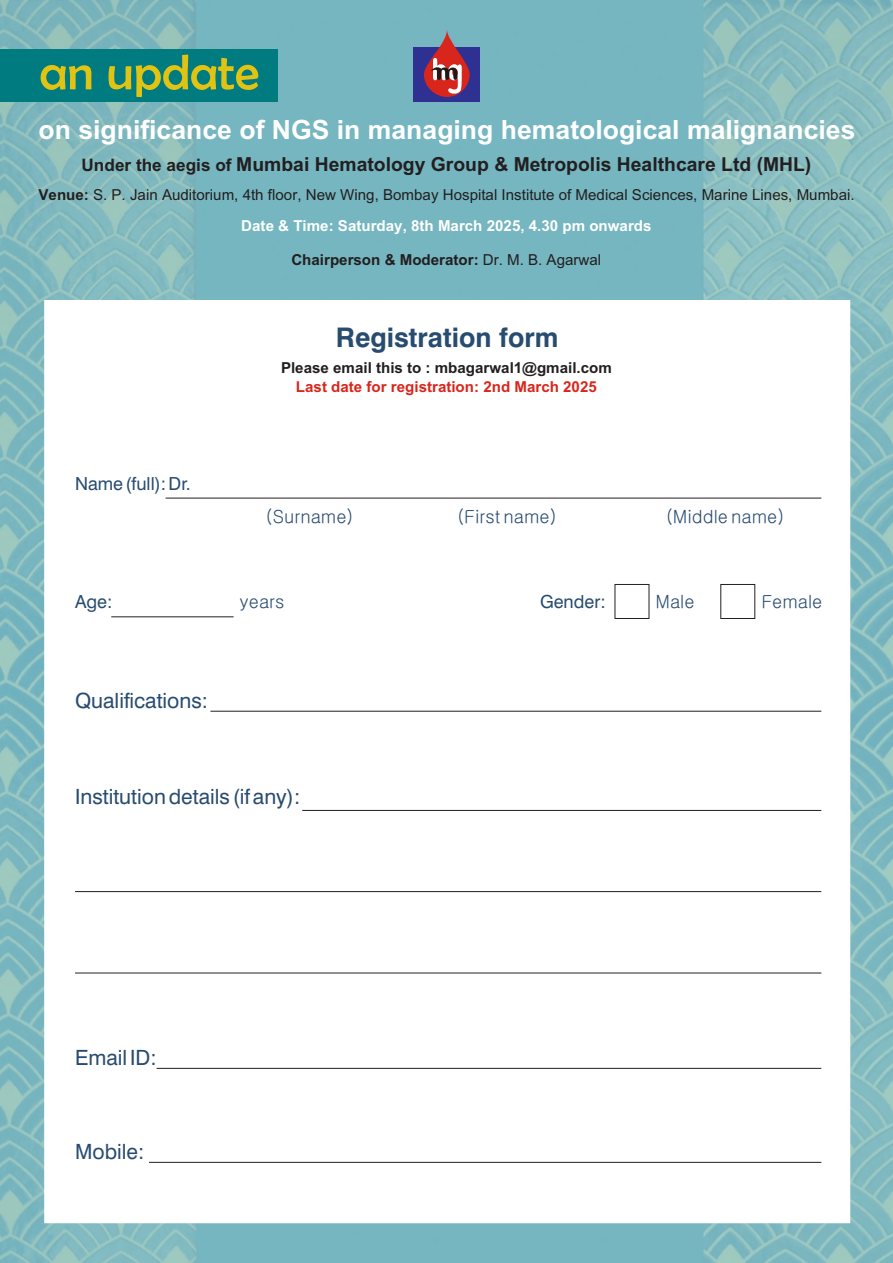
<style>
.page{position:relative;width:893px;height:1263px;background:#fff}
.page>*{position:absolute;margin:0;border:0;box-sizing:border-box;transform-origin:0 0}
.t1{font:50.25px "Berlin Sans FB";color:#e1c313}
.t2{font:700 37.05px "Utsaah";color:#fff}
.t3{font:700 27px "Utsaah";color:#231f20}
.t4{font:700 27px "Swiss 721 BT";color:#284c70}
.t5{font:21.15px/31px "Utsaah";color:#231f20;text-align:center}
.t6{font:700 21.15px "Utsaah";color:#231f20}
.t7{font:700 21.15px "Utsaah";color:#d9261c}
.t8{font:21px "Swiss 721 BT";color:#284c70}
.t9{font:18px "Gulim";color:#284c70}
.t10{font:18px "Swiss 721 BT";color:#284c70}
.s1{font-size:24px}
.s2{font-weight:700}
.s3{font-weight:700;color:#fff}
.s4{font-weight:400}
</style>
<div class="page">
<img style="left:0;top:0;width:893px;height:1263px">
<div style="left:0;top:49px;width:277px;height:53px;background:#007b7f"></div>
<div style="left:413px;top:48px;width:67px;height:54px;background:#2e3092"></div>
<svg style="left:424px;top:29px;width:46px;height:68px"></svg>
<svg style="left:431px;top:58px;width:31px;height:36px"></svg>
<hr style="left:166px;top:498px;width:655px;height:1px;background:#231f20">
<hr style="left:111px;top:616px;width:123px;height:1px;background:#231f20">
<hr style="left:75px;top:891px;width:746px;height:1px;background:#231f20">
<hr style="left:157px;top:1068px;width:664px;height:1px;background:#231f20">
<div style="left:720px;top:584px;width:35px;height:35px;border:1px solid #231f20"></div>
<div style="left:615px;top:584px;width:34px;height:35px;border:1px solid #231f20"></div>
<hr style="left:210px;top:711px;width:611px;height:1px;background:#231f20">
<hr style="left:149px;top:1162px;width:672px;height:1px;background:#231f20">
<hr style="left:75px;top:973px;width:746px;height:1px;background:#231f20">
<hr style="left:302px;top:810px;width:519px;height:1px;background:#231f20">
<h1 class="t1" style="left:40px;top:44px;width:221px">an update</h1>
<h2 class="t2" style="left:38px;top:105px;width:819px">on significance of NGS in managing hematological malignancies</h2>
<p class="t3" style="left:82px;top:146px;width:731px"><span class="s1">Under the aegis of</span> Mumbai Hematology Group &amp; Metropolis Healthcare Ltd (MHL)</p>
<p class="t5" style="left:38px;top:177px;width:818px"><span class="s2">Venue:</span> S. P. Jain Auditorium, 4th floor, New Wing, Bombay Hospital Institute of Medical Sciences, Marine Lines, Mumbai.<br><span class="s3">Date &amp; Time: Saturday, 8th March 2025, 4.30 pm onwards</span></p>
<p class="t6" style="left:291px;top:246px;width:311px">Chairperson &amp; Moderator: <span class="s4">Dr. M. B. Agarwal</span></p>
<p class="t10" style="left:75px;top:476px;width:117px">Name (full): Dr.</p>
<p class="t4" style="left:336px;top:326px;width:224px">Registration form</p>
<p class="t6" style="left:281px;top:353px;width:332px">Please email this to : mbagarwal1@gmail.com</p>
<p class="t7" style="left:296px;top:372px;width:302px">Last date for registration: 2nd March 2025</p>
<p class="t9" style="left:266px;top:507px;width:89px">(Surname)</p>
<p class="t9" style="left:458px;top:507px;width:100px">(First name)</p>
<p class="t9" style="left:666px;top:507px;width:119px">(Middle name)</p>
<p class="t10" style="left:75px;top:594px;width:39px">Age:</p>
<p class="t9" style="left:240px;top:592px;width:46px">years</p>
<p class="t8" style="left:75px;top:692px;width:134px">Qualifications:</p>
<p class="t8" style="left:75px;top:788px;width:227px">Institution details (if any):</p>
<p class="t8" style="left:75px;top:1049px;width:83px">Email ID:</p>
<p class="t8" style="left:75px;top:1143px;width:71px">Mobile:</p>
<p class="t10" style="left:540px;top:594px;width:67px">Gender:</p>
<p class="t9" style="left:655px;top:592px;width:41px">Male</p>
<p class="t9" style="left:761px;top:592px;width:62px">Female</p>
</div>
